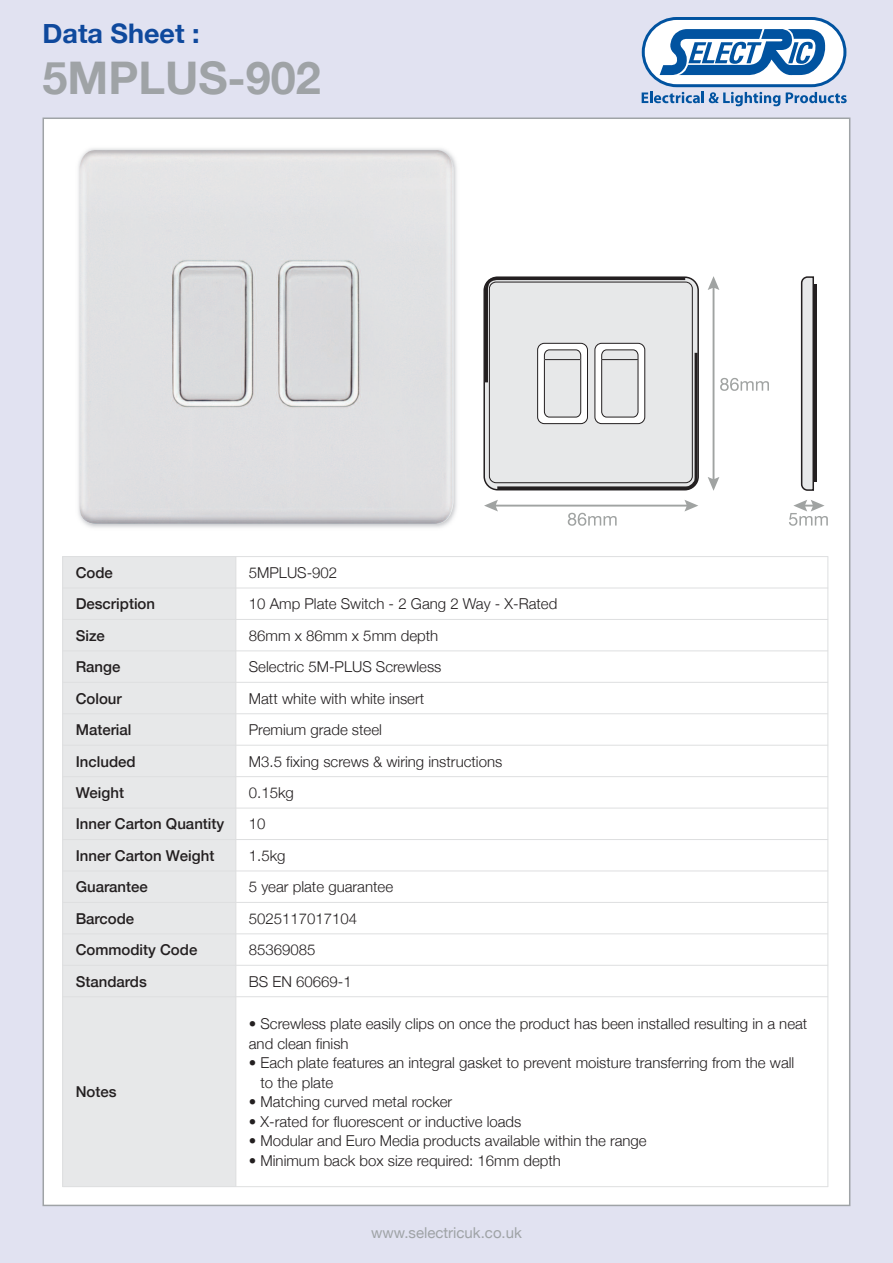
<style>
.page{position:relative;width:893px;height:1263px;background:#e1e2f1}
.page>*{position:absolute;margin:0;border:0;box-sizing:border-box;transform-origin:0 0}
.t1{font:700 45px "Helvetica Neue";color:#9fa3a6}
.t2{font:700 27px "Helvetica Neue";color:#0f499d}
.t3{font:300 15px/19.5px "Helvetica Neue";color:#231f20}
.t4{font:500 15px "Helvetica Neue";color:#231f20}
.t5{font:15px "Helvetica Neue";color:#9fa3a6}
</style>
<div class="page">
<div style="left:44px;top:119px;width:805px;height:1086px;background:#fff"></div>
<svg style="left:642px;top:17px;width:205px;height:89px"></svg>
<img style="left:78px;top:148px;width:379px;height:380px">
<img style="left:80px;top:150px;width:373px;height:374px">
<div style="left:62px;top:556px;width:174px;height:32px;background:#e7e8e9"></div>
<div style="left:62px;top:588px;width:174px;height:31px;background:#e7e8e9"></div>
<div style="left:62px;top:619px;width:174px;height:32px;background:#e7e8e9"></div>
<div style="left:62px;top:651px;width:174px;height:31px;background:#e7e8e9"></div>
<div style="left:62px;top:682px;width:174px;height:32px;background:#e7e8e9"></div>
<div style="left:62px;top:714px;width:174px;height:31px;background:#e7e8e9"></div>
<div style="left:62px;top:745px;width:174px;height:32px;background:#e7e8e9"></div>
<div style="left:62px;top:777px;width:174px;height:31px;background:#e7e8e9"></div>
<div style="left:62px;top:808px;width:174px;height:31px;background:#e7e8e9"></div>
<div style="left:62px;top:839px;width:174px;height:32px;background:#e7e8e9"></div>
<div style="left:62px;top:871px;width:174px;height:31px;background:#e7e8e9"></div>
<div style="left:62px;top:902px;width:174px;height:32px;background:#e7e8e9"></div>
<div style="left:62px;top:934px;width:174px;height:31px;background:#e7e8e9"></div>
<div style="left:62px;top:965px;width:174px;height:32px;background:#e7e8e9"></div>
<div style="left:62px;top:997px;width:174px;height:190px;background:#e7e8e9"></div>
<hr style="left:62px;top:556px;width:1px;height:631px;background:#dedfe0">
<hr style="left:236px;top:556px;width:1px;height:631px;background:#dedfe0">
<hr style="left:828px;top:556px;width:1px;height:631px;background:#dedfe0">
<hr style="left:62px;top:556px;width:766px;height:1px;background:#dedfe0">
<hr style="left:62px;top:588px;width:766px;height:1px;background:#dedfe0">
<hr style="left:62px;top:619px;width:766px;height:1px;background:#dedfe0">
<hr style="left:62px;top:651px;width:766px;height:1px;background:#dedfe0">
<hr style="left:62px;top:682px;width:766px;height:1px;background:#dedfe0">
<hr style="left:62px;top:713px;width:766px;height:1px;background:#dedfe0">
<hr style="left:62px;top:745px;width:766px;height:1px;background:#dedfe0">
<hr style="left:62px;top:776px;width:766px;height:1px;background:#dedfe0">
<hr style="left:62px;top:808px;width:766px;height:1px;background:#dedfe0">
<hr style="left:62px;top:839px;width:766px;height:1px;background:#dedfe0">
<hr style="left:62px;top:871px;width:766px;height:1px;background:#dedfe0">
<hr style="left:62px;top:902px;width:766px;height:1px;background:#dedfe0">
<hr style="left:62px;top:933px;width:766px;height:1px;background:#dedfe0">
<hr style="left:62px;top:965px;width:766px;height:1px;background:#dedfe0">
<hr style="left:62px;top:996px;width:766px;height:1px;background:#dedfe0">
<hr style="left:62px;top:1186px;width:766px;height:1px;background:#dedfe0">
<svg style="left:708px;top:276px;width:61px;height:215px"></svg>
<svg style="left:484px;top:500px;width:214px;height:26px"></svg>
<svg style="left:789px;top:500px;width:39px;height:26px"></svg>
<svg style="left:800px;top:276px;width:15px;height:215px;background:#c8c8c9"></svg>
<hr style="left:813px;top:284px;width:3px;height:197px;background:#231f20">
<svg style="left:483px;top:276px;width:216px;height:215px;background:#d5d5d6"></svg>
<hr style="left:602px;top:359px;width:36px;height:1px;background:#231f20">
<h2 class="t2" style="left:43px;top:17px;width:159px">Data Sheet :</h2>
<h1 class="t1" style="left:43px;top:50px;width:280px">5MPLUS-902</h1>
<p class="t4" style="left:76px;top:563px;width:39px">Code</p>
<p class="t3" style="left:249px;top:562px;width:90px">5MPLUS-902</p>
<p class="t4" style="left:76px;top:595px;width:81px">Description</p>
<p class="t3" style="left:249px;top:594px;width:310px">10 Amp Plate Switch - 2 Gang 2 Way - X-Rated</p>
<p class="t4" style="left:76px;top:626px;width:31px">Size</p>
<p class="t3" style="left:249px;top:625px;width:191px">86mm x 86mm x 5mm depth</p>
<p class="t4" style="left:76px;top:658px;width:46px">Range</p>
<p class="t3" style="left:249px;top:657px;width:194px">Selectric 5M-PLUS Screwless</p>
<p class="t4" style="left:76px;top:689px;width:48px">Colour</p>
<p class="t3" style="left:249px;top:688px;width:177px">Matt white with white insert</p>
<p class="t4" style="left:76px;top:720px;width:57px">Material</p>
<p class="t3" style="left:249px;top:720px;width:135px">Premium grade steel</p>
<p class="t4" style="left:76px;top:752px;width:62px">Included</p>
<p class="t3" style="left:249px;top:751px;width:255px">M3.5 fixing screws &amp; wiring instructions</p>
<p class="t4" style="left:76px;top:783px;width:50px">Weight</p>
<p class="t3" style="left:249px;top:783px;width:47px">0.15kg</p>
<p class="t4" style="left:76px;top:815px;width:150px">Inner Carton Quantity</p>
<p class="t3" style="left:249px;top:814px;width:18px">10</p>
<p class="t4" style="left:76px;top:846px;width:140px">Inner Carton Weight</p>
<p class="t3" style="left:249px;top:845px;width:38px">1.5kg</p>
<p class="t4" style="left:76px;top:878px;width:74px">Guarantee</p>
<p class="t3" style="left:249px;top:877px;width:146px">5 year plate guarantee</p>
<p class="t4" style="left:76px;top:909px;width:60px">Barcode</p>
<p class="t3" style="left:249px;top:908px;width:110px">5025117017104</p>
<p class="t4" style="left:76px;top:941px;width:123px">Commodity Code</p>
<p class="t3" style="left:249px;top:940px;width:68px">85369085</p>
<p class="t4" style="left:76px;top:972px;width:73px">Standards</p>
<p class="t3" style="left:249px;top:971px;width:104px">BS EN 60669-1</p>
<p class="t4" style="left:76px;top:1083px;width:42px">Notes</p>
<p class="t3" style="left:249px;top:1014px;width:560px">• Screwless plate easily clips on once the product has been installed resulting in a neat and clean finish</p>
<p class="t3" style="left:260px;top:1053px;width:535px;text-indent:-12px">• Each plate features an integral gasket to prevent moisture transferring from the wall to the plate</p>
<p class="t3" style="left:249px;top:1092px;width:205px">• Matching curved metal rocker</p>
<p class="t3" style="left:249px;top:1111px;width:274px">• X-rated for fluorescent or inductive loads</p>
<p class="t3" style="left:249px;top:1131px;width:399px">• Modular and Euro Media products available within the range</p>
<p class="t3" style="left:249px;top:1150px;width:314px">• Minimum back box size required: 16mm depth</p>
<p class="t5" style="left:371px;top:1224px;width:152px">www.selectricuk.co.uk</p>
</div>
